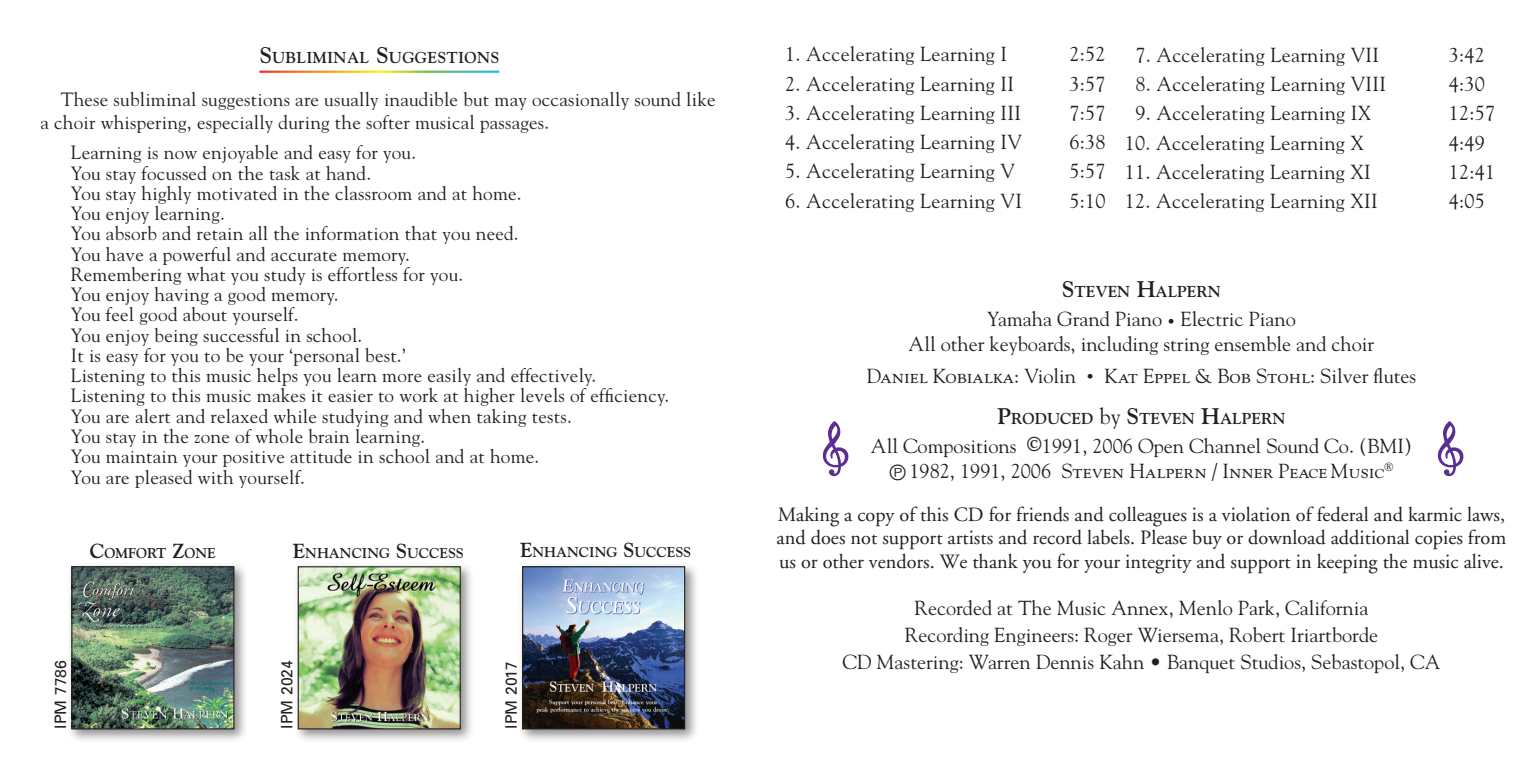
<style>
.page{position:relative;width:1539px;height:770px;background:#fff}
.page>*{position:absolute;margin:0;border:0;box-sizing:border-box;transform-origin:0 0}
.t1{font:51.75px "Musical P01";color:#5b2e91}
.t2{font:20.25px/27px "Goudy";letter-spacing:.01em;color:#231f20;text-align:center}
.t3{font:20.25px/23.2px "Adobe Garamond";color:#231f20;text-align:justify}
.t4{font:20.25px "Goudy SC";color:#231f20}
.t5{font:19.12px/22.9px "Goudy";letter-spacing:.01em;color:#231f20}
.subheads{font:700 15.75px "Goudy";color:#231f20}
.t6{font:15.75px "Univers";color:#231f20}
.subheads-2{font:700 15.75px "Goudy";letter-spacing:.02em;color:#231f20}
.t7{font:700 14.17px "Goudy";color:#231f20}
.s1{font-size:22.5px}
.s2{font-size:20.25px}
.s3{font-size:13.5px}
.s4{font-family:"Goudy"}
.s5{font-family:"Goudy";font-size:13.5px}
.s6{font-weight:400;font-size:22.5px}
.s7{font-weight:700}
.s8{font-family:"Disc Makerslogo 0801"}
</style>
<div class="page">
<div style="left:293px;top:562px;width:182px;height:181px;background:#231f20;opacity:.5"></div>
<img style="left:300px;top:568px;width:159px;height:159px">
<div style="left:298px;top:566px;width:163px;height:163px;border:1px solid #231f20"></div>
<div style="left:67px;top:562px;width:181px;height:181px;background:#231f20;opacity:.5"></div>
<img style="left:73px;top:568px;width:159px;height:159px">
<div style="left:71px;top:566px;width:163px;height:163px;border:1px solid #231f20"></div>
<div style="left:518px;top:562px;width:181px;height:181px;background:#231f20;opacity:.5"></div>
<img style="left:524px;top:568px;width:159px;height:159px">
<div style="left:522px;top:566px;width:163px;height:163px;border:1px solid #231f20"></div>
<p class="subheads-2" style="left:259px;top:47px;width:240px"><span class="s1">S</span>UBLIMINAL <span class="s1">S</span>UGGESTIONS</p>
<p class="t5" style="left:40px;top:87px;width:677px;text-indent:20px">These subliminal suggestions are usually inaudible but may occasionally sound like a choir whispering, especially during the softer musical passages.</p>
<p class="t5" style="left:71px;top:141px;width:347px">Learning is now enjoyable and easy for you.</p>
<p class="t5" style="left:71px;top:161px;width:302px">You stay focussed on the task at hand.</p>
<p class="t5" style="left:71px;top:181px;width:452px">You stay highly motivated in the classroom and at home.</p>
<p class="t5" style="left:71px;top:201px;width:156px">You enjoy learning.</p>
<p class="t5" style="left:71px;top:222px;width:449px">You absorb and retain all the information that you need.</p>
<p class="t5" style="left:71px;top:242px;width:341px">You have a powerful and accurate memory.</p>
<p class="t5" style="left:71px;top:262px;width:394px">Remembering what you study is effortless for you.</p>
<p class="t5" style="left:71px;top:282px;width:269px">You enjoy having a good memory.</p>
<p class="t5" style="left:71px;top:303px;width:229px">You feel good about yourself.</p>
<p class="t5" style="left:71px;top:323px;width:293px">You enjoy being successful in school.</p>
<p class="t5" style="left:71px;top:343px;width:337px">It is easy for you to be your ‘personal best.’</p>
<p class="t5" style="left:71px;top:363px;width:527px">Listening to this music helps you learn more easily and effectively.</p>
<p class="t5" style="left:71px;top:384px;width:600px">Listening to this music makes it easier to work at higher levels of efficiency.</p>
<p class="t5" style="left:71px;top:404px;width:502px">You are alert and relaxed while studying and when taking tests.</p>
<p class="t5" style="left:71px;top:424px;width:356px">You stay in the zone of whole brain learning.</p>
<p class="t5" style="left:71px;top:444px;width:470px">You maintain your positive attitude in school and at home.</p>
<p class="t5" style="left:71px;top:465px;width:236px">You are pleased with yourself.</p>
<p class="t7" style="left:90px;top:544px;width:128px"><span class="s2">C</span>OMFORT <span class="s2">Z</span>ONE</p>
<p class="t6" style="left:51px;top:728px;width:70px;rotate:-90deg">IPM 7786</p>
<p class="t7" style="left:293px;top:544px;width:164px"><span class="s2">E</span>NHANCING <span class="s2">S</span>UCCESS</p>
<p class="t6" style="left:277px;top:728px;width:70px;rotate:-90deg">IPM 2024</p>
<p class="t7" style="left:520px;top:543px;width:164px"><span class="s2">E</span>NHANCING <span class="s2">S</span>UCCESS</p>
<p class="t6" style="left:501px;top:728px;width:69px;rotate:-90deg">IPM 2017</p>
<p class="t2" style="left:785px;top:40px;width:224px">1. Accelerating Learning I</p>
<p class="t2" style="left:1070px;top:40px;width:38px">2:52</p>
<p class="t2" style="left:785px;top:69px;width:231px">2. Accelerating Learning II</p>
<p class="t2" style="left:1070px;top:69px;width:38px">3:57</p>
<p class="t2" style="left:785px;top:99px;width:237px">3. Accelerating Learning III</p>
<p class="t2" style="left:1070px;top:99px;width:38px">7:57</p>
<p class="t2" style="left:785px;top:128px;width:238px">4. Accelerating Learning IV</p>
<p class="t2" style="left:1070px;top:128px;width:38px">6:38</p>
<p class="t2" style="left:785px;top:157px;width:231px">5. Accelerating Learning V</p>
<p class="t2" style="left:1070px;top:157px;width:38px">5:57</p>
<p class="t2" style="left:785px;top:186px;width:238px">6. Accelerating Learning VI</p>
<p class="t2" style="left:1070px;top:186px;width:38px">5:10</p>
<p class="t2" style="left:1135px;top:41px;width:245px">7. Accelerating Learning VII</p>
<p class="t2" style="left:1449px;top:41px;width:38px">3:42</p>
<p class="t2" style="left:1135px;top:70px;width:252px">8. Accelerating Learning VIII</p>
<p class="t2" style="left:1449px;top:70px;width:38px">4:30</p>
<p class="t2" style="left:1135px;top:99px;width:237px">9. Accelerating Learning IX</p>
<p class="t2" style="left:1449px;top:99px;width:48px">12:57</p>
<p class="t2" style="left:1125px;top:128px;width:241px">10. Accelerating Learning X</p>
<p class="t2" style="left:1449px;top:128px;width:38px">4:49</p>
<p class="t2" style="left:1125px;top:158px;width:248px">11. Accelerating Learning XI</p>
<p class="t2" style="left:1449px;top:158px;width:48px">12:41</p>
<p class="t2" style="left:1125px;top:187px;width:255px">12. Accelerating Learning XII</p>
<p class="t2" style="left:1449px;top:187px;width:38px">4:05</p>
<p class="subheads" style="left:1062px;top:282px;width:161px"><span class="s1">S</span>TEVEN <span class="s1">H</span>ALPERN</p>
<p class="t2" style="left:909px;top:306px;width:467px;line-height:24.8px">Yamaha Grand Piano <span class="s3">•</span> Electric Piano<br>All other keyboards, including string ensemble and choir</p>
<p class="t4" style="left:867px;top:364px;width:551px">Daniel Kobialka: <span class="s4">Violin</span> <span class="s5">•</span> Kat Eppel &amp; Bob Stohl: <span class="s4">Silver flutes</span></p>
<p class="subheads" style="left:997px;top:409px;width:290px"><span class="s1">P</span>RODUCED <span class="s6">by</span> <span class="s1">S</span>TEVEN <span class="s1">H</span>ALPERN</p>
<p class="t2" style="left:871px;top:432px;width:543px">All Compositions <span class="s7">©</span>1991, 2006 Open Channel Sound Co. (BMI)</p>
<p class="t4" style="left:890px;top:459px;width:505px"><span class="s8">p</span><span class="s4">1982, 1991, 2006</span> Steven Halpern / Inner PeaceMusic<sup>®</sup></p>
<p class="t3" style="left:777px;top:503px;width:731px">Making a copy of this CD for friends and colleagues is a violation of federal and karmic laws, and does not support artists and record labels. Please buy or download additional copies from us or other vendors. We thank you for your integrity and support in keeping the music alive.</p>
<p class="t2" style="left:842px;top:593px;width:600px">Recorded at The Music Annex, Menlo Park, California<br>Recording Engineers: Roger Wiersema, Robert Iriartborde<br>CD Mastering: Warren Dennis Kahn • Banquet Studios, Sebastopol, CA</p>
<p class="t1" style="left:809px;top:415px;width:53px">:</p>
<p class="t1" style="left:1424px;top:415px;width:53px">:</p>
</div>
